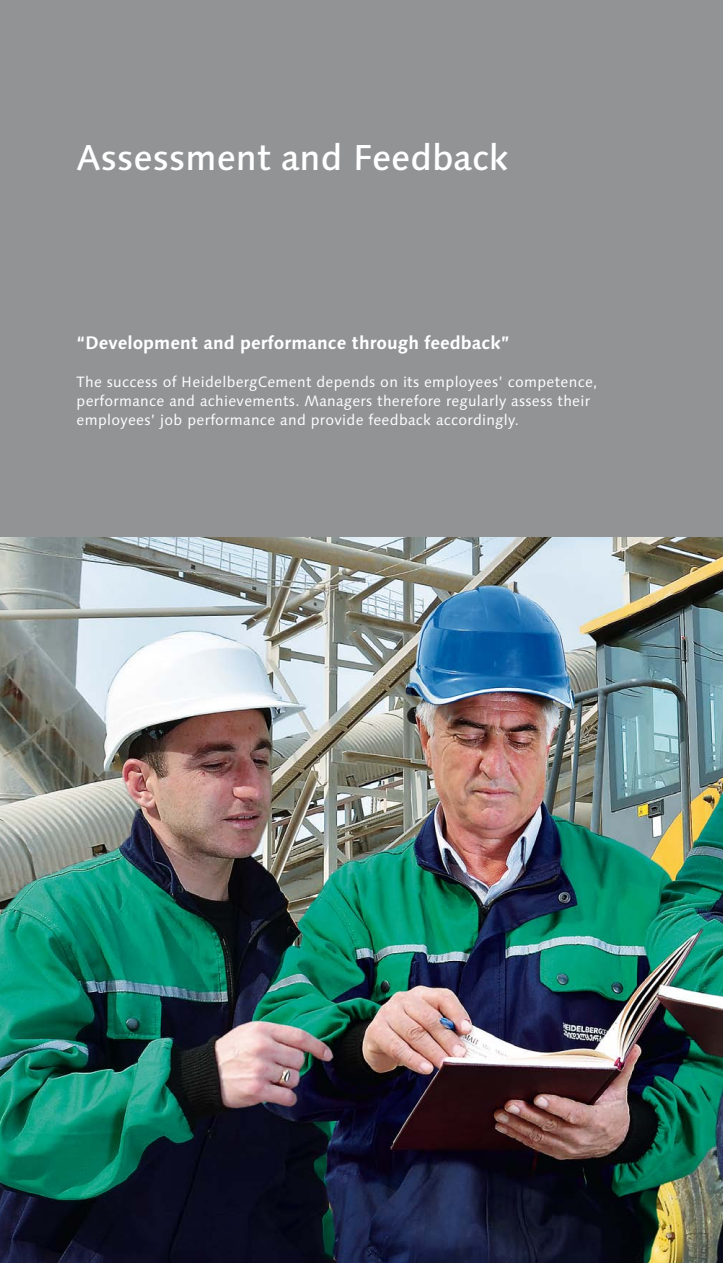
<style>
.page{position:relative;width:723px;height:1263px;background:#fff}
.page>*{position:absolute;margin:0;border:0;box-sizing:border-box;transform-origin:0 0}
.t1{font:500 36px "Linotype Syntax";color:#fff}
.t2{font:700 18px "Linotype Syntax";color:#fff}
.t3{font:15px/19.2px "Linotype Syntax";letter-spacing:.02em;color:#fff}
</style>
<div class="page">
<div style="left:0;top:0;width:723px;height:540px;background:#929395"></div>
<img style="left:0;top:538px;width:723px;height:725px">
<h1 class="t1" style="left:77px;top:136px;width:433px">Assessment and Feedback</h1>
<p class="t2" style="left:77px;top:331px;width:434px">“Development and performance through feedback”</p>
<p class="t3" style="left:77px;top:372px;width:523px">The success of HeidelbergCement depends on its employees’ competence, performance and achievements. Managers therefore regularly assess their employees’ job performance and provide feedback accordingly.</p>
</div>
